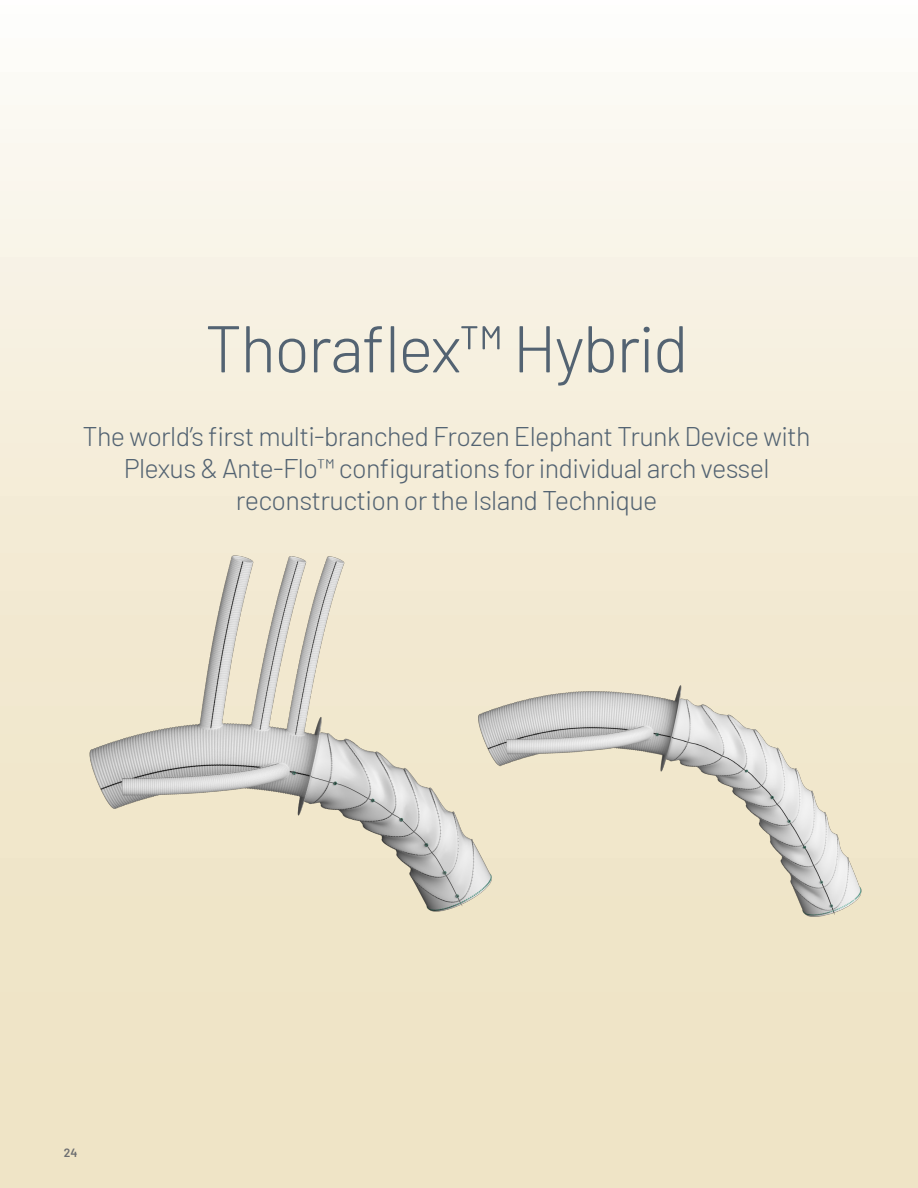
<style>
.page{position:relative;width:918px;height:1188px;background:#fff}
.page>*{position:absolute;margin:0;border:0;box-sizing:border-box;transform-origin:0 0}
.Heading_-_A4{font:300 66px "Barlow";letter-spacing:-.025em;color:#536372}
.Page_Heading__Not_in{font:300 27px/32.4px "Barlow";letter-spacing:-.025em;color:#536372;text-align:center}
.Masterpage_Footer{font:600 12px "Barlow";color:#6c6d70}
</style>
<div class="page">
<div style="left:0;top:0;width:918px;height:1188px;background:linear-gradient(to bottom,#fbf9f3,#ecdfbc)"></div>
<img style="left:82px;top:544px;width:419px;height:379px">
<img style="left:470px;top:680px;width:400px;height:248px">
<p class="Heading_-_A4" style="left:205px;top:308px;width:485px">Thoraflex™ Hybrid</p>
<p class="Page_Heading__Not_in" style="left:83px;top:419px;width:730px">The world’s first multi-branched Frozen Elephant Trunk Device with<br>Plexus &amp; Ante-Flo™ configurations for individual arch vessel reconstruction or the Island Technique</p>
<p class="Masterpage_Footer" style="left:64px;top:1146px;width:15px">24</p>
</div>
